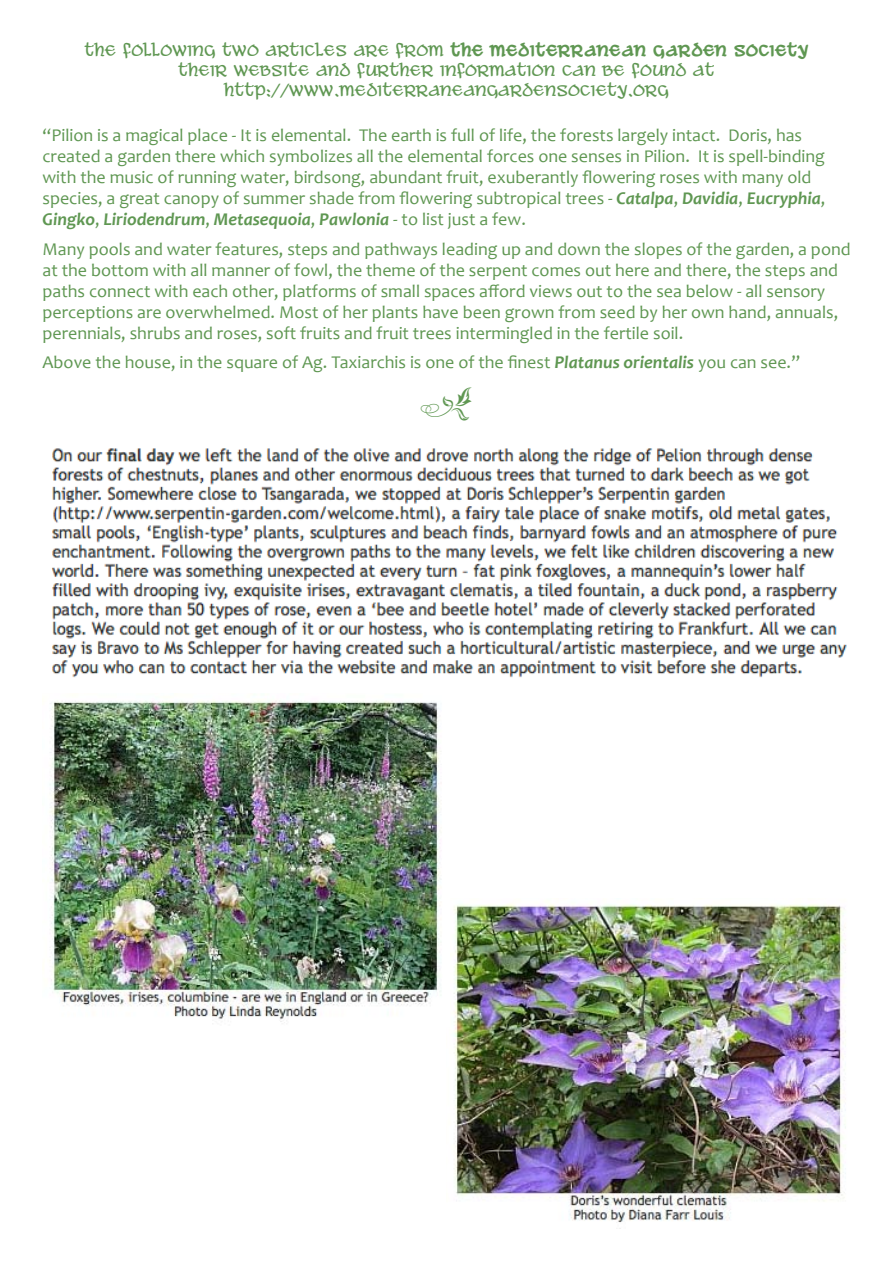
<style>
.page{position:relative;width:893px;height:1263px;background:#fff}
.page>*{position:absolute;margin:0;border:0;box-sizing:border-box;transform-origin:0 0}
.t1{font:45px "Type Embellishments One Let Plain";color:#5f9752}
.t2{font:18px/21px "Candara";color:#5f9752}
.t3{font:16.5px/19.8px "Aleand Wenches BB";color:#5f9752;text-align:center}
.s1{font-family:"Aleand Wenches BB Bold"}
.s2{font-weight:700;font-style:italic}
</style>
<div class="page">
<img style="left:51px;top:448px;width:796px;height:230px">
<img style="left:453px;top:904px;width:393px;height:325px">
<img style="left:50px;top:700px;width:391px;height:322px">
<p class="t3" style="left:84px;top:41px;width:726px">The following two articles are from <span class="s1">The Mediterranean Garden Society<br></span>Their website and further information can be found at http://www.mediterraneangardensociety.org</p>
<p class="t2" style="left:43px;top:124px;width:784px">“Pilion is a magical place - It is elemental. The earth is full of life, the forests largely intact. Doris, has created a garden there which symbolizes all the elemental forces one senses in Pilion. It is spell-binding with the music of running water, birdsong, abundant fruit, exuberantly flowering roses with many old species, a great canopy of summer shade from flowering subtropical trees - <span class="s2">Catalpa</span>, <span class="s2">Davidia</span>, <span class="s2">Eucryphia</span>, <span class="s2">Gingko</span>, <span class="s2">Liriodendrum</span>, <span class="s2">Metasequoia</span>, <span class="s2">Pawlonia</span> - to list just a few.</p>
<p class="t2" style="left:43px;top:238px;width:810px">Many pools and water features, steps and pathways leading up and down the slopes of the garden, a pond at the bottom with all manner of fowl, the theme of the serpent comes out here and there, the steps and paths connect with each other, platforms of small spaces afford views out to the sea below - all sensory perceptions are overwhelmed. Most of her plants have been grown from seed by her own hand, annuals, perennials, shrubs and roses, soft fruits and fruit trees intermingled in the fertile soil.</p>
<p class="t2" style="left:43px;top:351px;width:759px">Above the house, in the square of Ag. Taxiarchis is one of the finest <span class="s2">Platanus orientalis</span> you can see.”</p>
<h1 class="t1" style="left:419px;top:386px;width:57px">\</h1>
</div>
